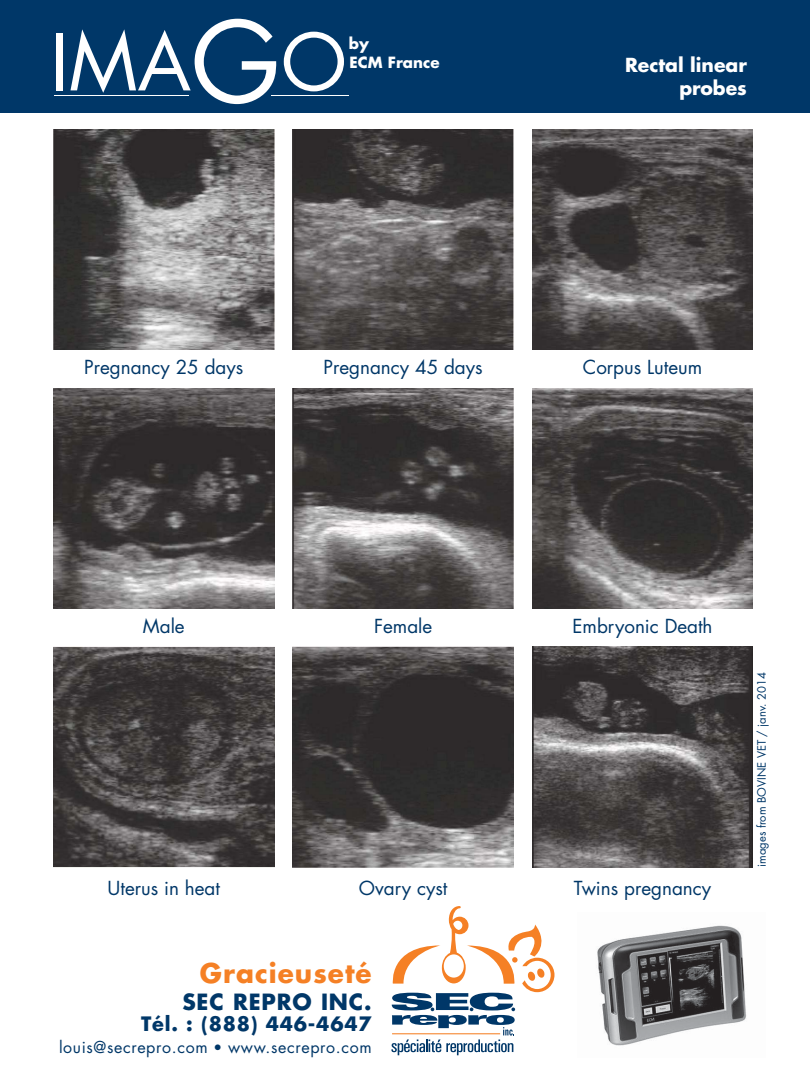
<style>
.page{position:relative;width:810px;height:1080px;background:#fff}
.page>*{position:absolute;margin:0;border:0;box-sizing:border-box;transform-origin:0 0}
.t1{font:76.62px "Futura";color:#fff}
.t2{font:700 26.38px "Futura";letter-spacing:.04em;color:#f58025}
.t3{font:700 21.75px "Futura";letter-spacing:.04em;color:#003768}
.t4{font:700 19.38px "Futura";letter-spacing:.04em;color:#003768}
.t5{font:18.88px "Futura";color:#003768}
.t6{font:700 18.88px/22.6px "Futura";color:#fff;text-align:right}
.t7{font:16px "Futura";letter-spacing:.04em;color:#003768}
.t8{font:700 15.12px/18.4px "Futura";color:#fff}
.t9{font:11.25px "Futura";color:#003768}
.s1{font-size:109.5px}
.s2{font-family:"Helvetica Neue";font-stretch:condensed}
</style>
<div class="page">
<img style="left:597px;top:925px;width:150px;height:121px">
<div style="left:0;top:0;width:810px;height:112px;background:#003768"></div>
<img style="left:54px;top:129px;width:220px;height:221px">
<img style="left:293px;top:129px;width:220px;height:221px">
<img style="left:532px;top:129px;width:221px;height:221px">
<img style="left:54px;top:388px;width:220px;height:221px">
<img style="left:293px;top:388px;width:220px;height:221px">
<img style="left:532px;top:388px;width:221px;height:221px">
<img style="left:54px;top:647px;width:220px;height:220px">
<img style="left:293px;top:647px;width:220px;height:220px">
<img style="left:532px;top:647px;width:221px;height:220px">
<svg style="left:391px;top:906px;width:163px;height:149px"></svg>
<hr style="left:54px;top:95px;width:134px;height:1px;background:#fff">
<hr style="left:272px;top:95px;width:77px;height:1px;background:#fff">
<h1 class="t1" style="left:51px;top:27px;width:298px">IMA<span class="s1">G</span>O</h1>
<p class="t8" style="left:349px;top:36px;width:92px">by<br>ECM France</p>
<p class="t6" style="left:625px;top:55px;width:123px">Rectal linear probes</p>
<p class="t5" style="left:84px;top:359px;width:161px">Pregnancy 25 days</p>
<p class="t5" style="left:324px;top:359px;width:161px">Pregnancy 45 days</p>
<p class="t5" style="left:583px;top:359px;width:121px">Corpus Luteum</p>
<p class="t5" style="left:143px;top:617px;width:43px">Male</p>
<p class="t5" style="left:108px;top:879px;width:114px">Uterus in heat</p>
<p class="t5" style="left:374px;top:617px;width:60px">Female</p>
<p class="t5" style="left:359px;top:879px;width:90px">Ovary cyst</p>
<h2 class="t2" style="left:200px;top:961px;width:173px">Gracieuseté</h2>
<p class="t3" style="left:182px;top:992px;width:191px">SEC REPRO INC.</p>
<p class="t4" style="left:141px;top:1015px;width:232px">Tél. : (888) 446-4647</p>
<p class="t7" style="left:59px;top:1040px;width:314px">louis@secrepro.com <span class="s2">•</span> www.secrepro.com</p>
<p class="t5" style="left:573px;top:617px;width:142px">Embryonic Death</p>
<p class="t5" style="left:574px;top:879px;width:139px">Twins pregnancy</p>
<p class="t9" style="left:757px;top:867px;width:196px;rotate:-90deg">images from BOVINE VET / janv. 2014</p>
</div>
